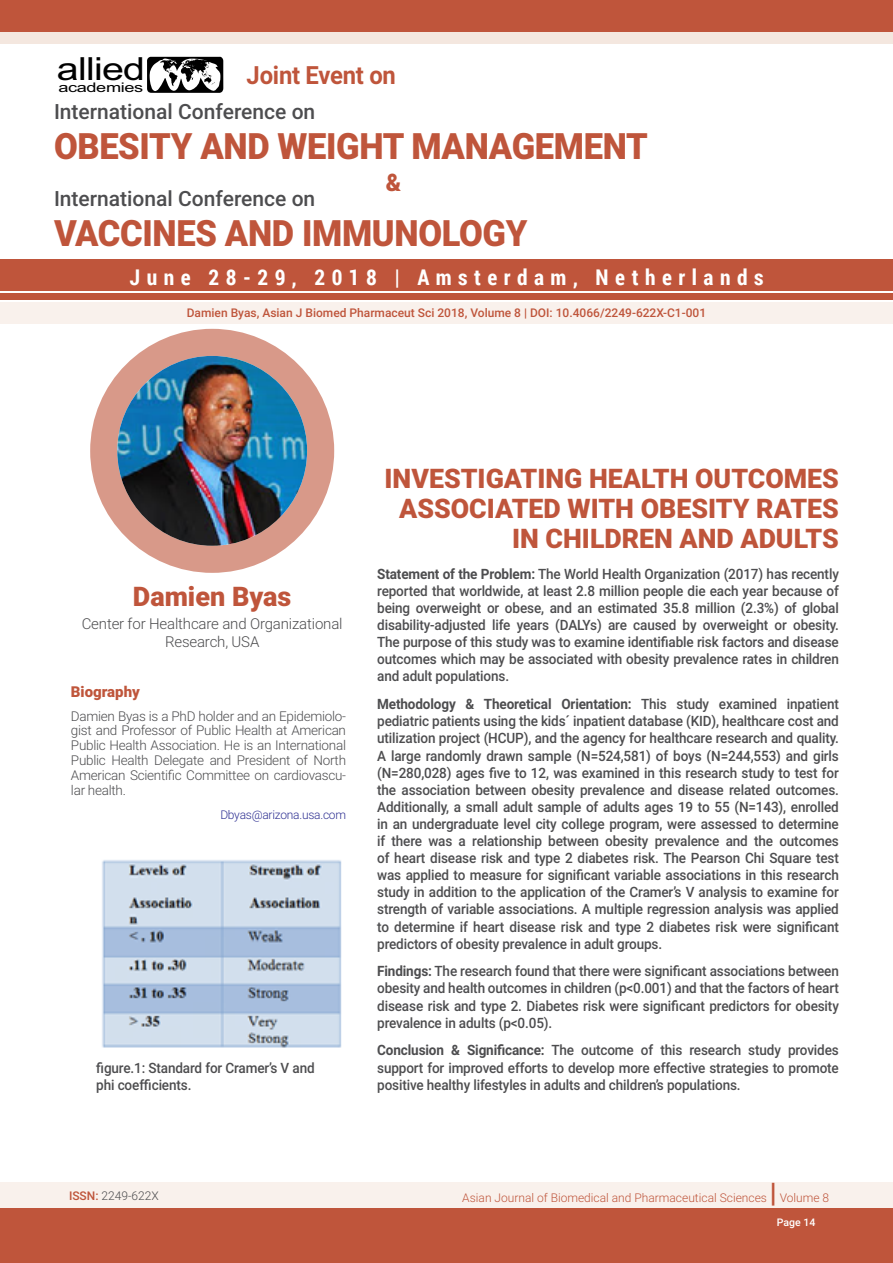
<style>
.page{position:relative;width:893px;height:1263px;background:#fff}
.page>*{position:absolute;margin:0;border:0;box-sizing:border-box;transform-origin:0 0}
.t1{font:900 36.3px "Roboto";letter-spacing:-.01em;color:#bf553b;scale:.95 1}
.t2{font:31.8px "Arial";letter-spacing:-.02em;color:#000;scale:1.24 1}
.t3{font:900 27px/29.7px "Roboto";color:#bf553b;text-align:right}
.t4{font:700 25.05px "Roboto";letter-spacing:-.01em;color:#bf553b;scale:.95 1}
.t5{font:900 24.15px "Roboto";color:#bf553b;scale:.95 1}
.t6{font:700 21.6px "Roboto Condensed";letter-spacing:.3em;color:#fff}
.t7{font:500 21px "Roboto";color:#4d4d4f}
.t8{font:300 15px/18px "Roboto";letter-spacing:-.01em;color:#4d4d4f;text-align:center}
.t9{font:900 15px "Roboto";color:#bf553b}
.t10{font:500 14.25px/17.1px "Roboto";letter-spacing:-.01em;color:#4d4d4f;text-align:justify;scale:.95 1}
.t11{font:300 13.5px/14.9px "Roboto";letter-spacing:-.02em;color:#4d4d4f;text-align:justify}
.t12{font:13.35px "Arial";letter-spacing:-.02em;color:#000;scale:1.36 1}
.t13{font:500 12px "Roboto";color:#bf553b}
.t14{font:300 12px "Roboto";color:#bf553b}
.t15{font:300 12px "Roboto";letter-spacing:-.02em;color:#2e3092}
.t16{font:300 12px "Roboto";color:#4d4d4f}
.t17{font:500 10.5px "Roboto";color:#fff}
.s1{font-weight:700}
.s2{font-weight:500;color:#bf553b}
</style>
<div class="page">
<div style="left:0;top:13px;width:893px;height:31px;background:#f4e7df"></div>
<div style="left:0;top:1182px;width:893px;height:27px;background:#f9f1ec"></div>
<svg style="left:147px;top:57px;width:76px;height:36px"></svg>
<div style="left:0;top:1209px;width:893px;height:54px;background:#bf553b"></div>
<div style="left:0;top:259px;width:893px;height:31px;background:#bf553b"></div>
<div style="left:0;top:0;width:893px;height:31px;background:#bf553b"></div>
<div style="left:0;top:293px;width:893px;height:7px;background:#bf553b"></div>
<div style="left:0;top:302px;width:893px;height:21px;background:#f9f1ec"></div>
<div style="left:90px;top:329px;width:244px;height:244px;background:#d89989;border-radius:50%"></div>
<img style="left:117px;top:356px;width:190px;height:190px;border-radius:95px">
<img style="left:102px;top:860px;width:240px;height:188px">
<h2 class="t2" style="left:57px;top:48px;width:73px">allied</h2>
<p class="t12" style="left:58px;top:79px;width:64px">academies</p>
<h3 class="t4" style="left:247px;top:58px;width:159px">Joint Event on</h3>
<h3 class="t7" style="left:54px;top:97px;width:263px">International Conference on</h3>
<h1 class="t1" style="left:54px;top:121px;width:626px">OBESITY AND WEIGHT MANAGEMENT</h1>
<h3 class="t7" style="left:54px;top:184px;width:263px">International Conference on</h3>
<h3 class="t5" style="left:386px;top:165px;width:18px">&amp;</h3>
<h1 class="t1" style="left:54px;top:207px;width:500px">VACCINES AND IMMUNOLOGY</h1>
<h3 class="t6" style="left:130px;top:262px;width:635px">June 28-29, 2018 | Amsterdam, Netherlands</h3>
<p class="t13" style="left:187px;top:304px;width:521px">Damien Byas, Asian J Biomed Pharmaceut Sci 2018, Volume 8 | DOI: 10.4066/2249-622X-C1-001</p>
<h3 class="t3" style="left:133px;top:581px;width:160px">Damien Byas</h3>
<p class="t8" style="left:82px;top:614px;width:262px">Center for Healthcare and Organizational<br>Research, USA</p>
<p class="t9" style="left:71px;top:681px;width:70px">Biography</p>
<p class="t11" style="left:71px;top:708px;width:277px">Damien Byas is a PhD holder and an Epidemiolo&shy;gist and Professor of Public Health at American Public Health Association. He is an International Public Health Delegate and President of North American Scientific Committee on cardiovascu&shy;lar health.</p>
<p class="t15" style="left:220px;top:806px;width:127px">Dbyas@arizona.usa.com</p>
<p class="t10" style="left:96px;top:1058px;width:231px">figure.1: Standard for Cramer’s V and phi coefficients.</p>
<h3 class="t3" style="left:385px;top:463px;width:456px">INVESTIGATING HEALTH OUTCOMES<br>ASSOCIATED WITH OBESITY RATES<br>IN CHILDREN AND ADULTS</h3>
<p class="t10" style="left:377px;top:565px;width:488px"><span class="s1">Statement of the Problem:</span> The World Health Organization (2017) has recently reported that worldwide, at least 2.8 million people die each year because of being overweight or obese, and an estimated 35.8 million (2.3%) of global disability-adjusted life years (DALYs) are caused by overweight or obesity.<br>The purpose of this study was to examine identifiable risk factors and disease outcomes which may be associated with obesity prevalence rates in children and adult populations.</p>
<p class="t10" style="left:377px;top:695px;width:488px"><span class="s1">Methodology &amp; Theoretical Orientation:</span> This study examined inpatient pediatric patients using the kids´ inpatient database (KID), healthcare cost and utilization project (HCUP), and the agency for healthcare research and quality.<br>A large randomly drawn sample (N=524,581) of boys (N=244,553) and girls (N=280,028) ages five to 12, was examined in this research study to test for the association between obesity prevalence and disease related outcomes.<br>Additionally, a small adult sample of adults ages 19 to 55 (N=143), enrolled in an undergraduate level city college program, were assessed to determine if there was a relationship between obesity prevalence and the outcomes of heart disease risk and type 2 diabetes risk. The Pearson Chi Square test was applied to measure for significant variable associations in this research study in addition to the application of the Cramer’s V analysis to examine for strength of variable associations. A multiple regression analysis was applied to determine if heart disease risk and type 2 diabetes risk were significant predictors of obesity prevalence in adult groups.</p>
<p class="t10" style="left:377px;top:962px;width:488px"><span class="s1">Findings:</span> The research found that there were significant associations between obesity and health outcomes in children (p&lt;0.001) and that the factors of heart disease risk and type 2. Diabetes risk were significant predictors for obesity prevalence in adults (p&lt;0.05).</p>
<p class="t10" style="left:377px;top:1041px;width:487px"><span class="s1">Conclusion &amp; Significance:</span> The outcome of this research study provides support for improved efforts to develop more effective strategies to promote positive healthy lifestyles in adults and children’s populations.</p>
<p class="t16" style="left:69px;top:1187px;width:91px"><span class="s2">ISSN:</span> 2249-622X</p>
<p class="t14" style="left:462px;top:1189px;width:306px">Asian Journal of Biomedical and Pharmaceutical Sciences</p>
<h3 class="t3" style="left:770px;top:1177px;width:8px">|</h3>
<p class="t14" style="left:780px;top:1189px;width:51px">Volume 8</p>
<p class="t17" style="left:777px;top:1215px;width:40px">Page 14</p>
</div>
